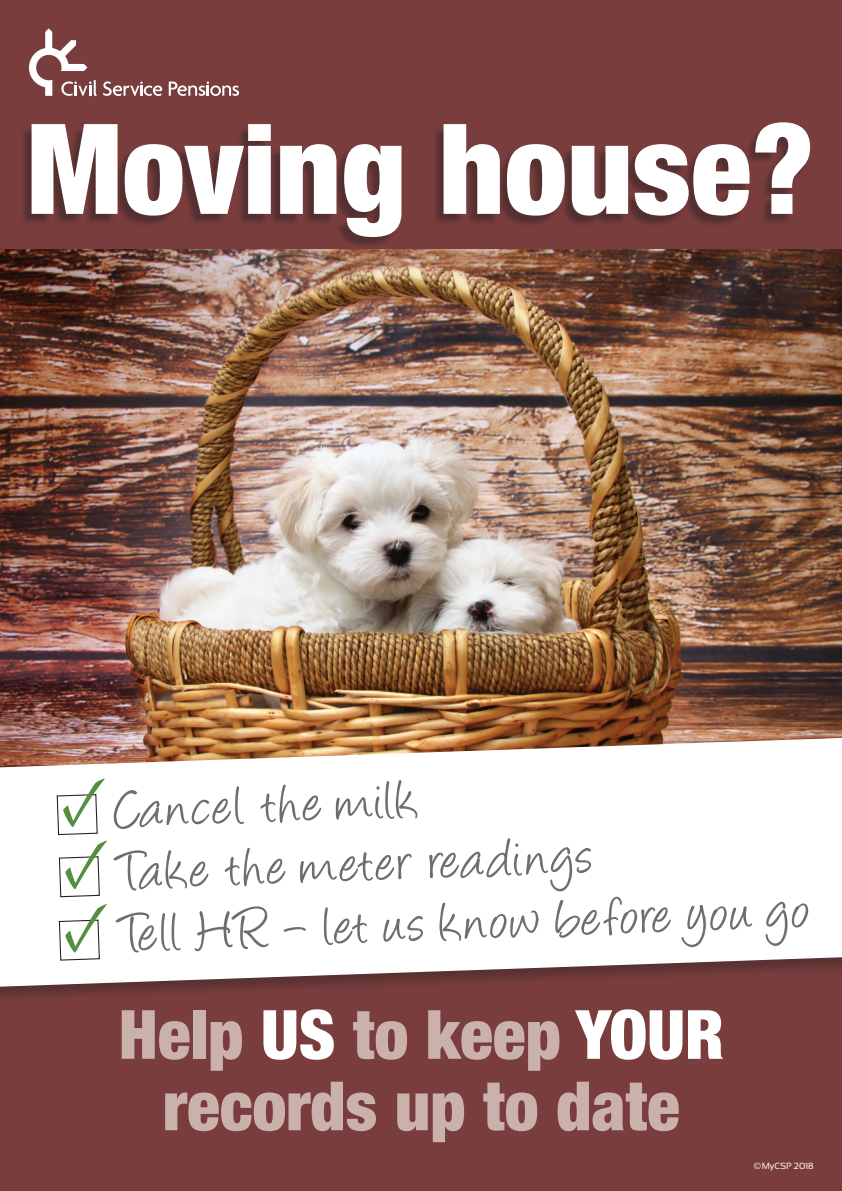
<style>
.page{position:relative;width:842px;height:1191px;background:#fff}
.page>*{position:absolute;margin:0;border:0;box-sizing:border-box;transform-origin:0 0}
.t1{font:900 condensed 125.7px "Helvetica Neue";color:#fff}
.t2{font:900 condensed 68px/71.4px "Helvetica Neue";color:#cab1ac;text-align:center}
.t3{font:61.5px/62px "Angelina";color:#6d6e71}
.t4{font:9px "Sansation";color:#fff}
.s1{color:#fff}
</style>
<div class="page">
<div style="left:0;top:0;width:842px;height:312px;background:#7a3d3d"></div>
<img style="left:0;top:249px;width:842px;height:486px">
<div style="left:0;top:905px;width:842px;height:286px;background:#7a3d3d"></div>
<svg style="left:29px;top:28px;width:68px;height:68px"></svg>
<svg style="left:103px;top:81px;width:59px;height:15px"></svg>
<svg style="left:169px;top:81px;width:70px;height:15px"></svg>
<div style="left:20px;top:124px;width:789px;height:125px;background:#231f20;opacity:.45"></div>
<div style="left:0;top:735px;width:842px;height:270px;background:#231f20;opacity:.4"></div>
<svg style="left:0;top:738px;width:842px;height:248px"></svg>
<svg style="left:56px;top:778px;width:53px;height:183px"></svg>
<h1 class="t1" style="left:27px;top:92px;width:789px">Moving house?</h1>
<p class="t3" style="left:114px;top:785px;width:692px;rotate:-2deg">Cancel the milk<br>Take the meter readings<br>Tell HR – let us know before you go</p>
<p class="t2" style="left:119px;top:997px;width:607px">Help <span class="s1">US</span> to keep <span class="s1">YOUR </span>records up to date</p>
<p class="t4" style="left:753px;top:1161px;width:62px">© MyCSP 2018</p>
</div>
